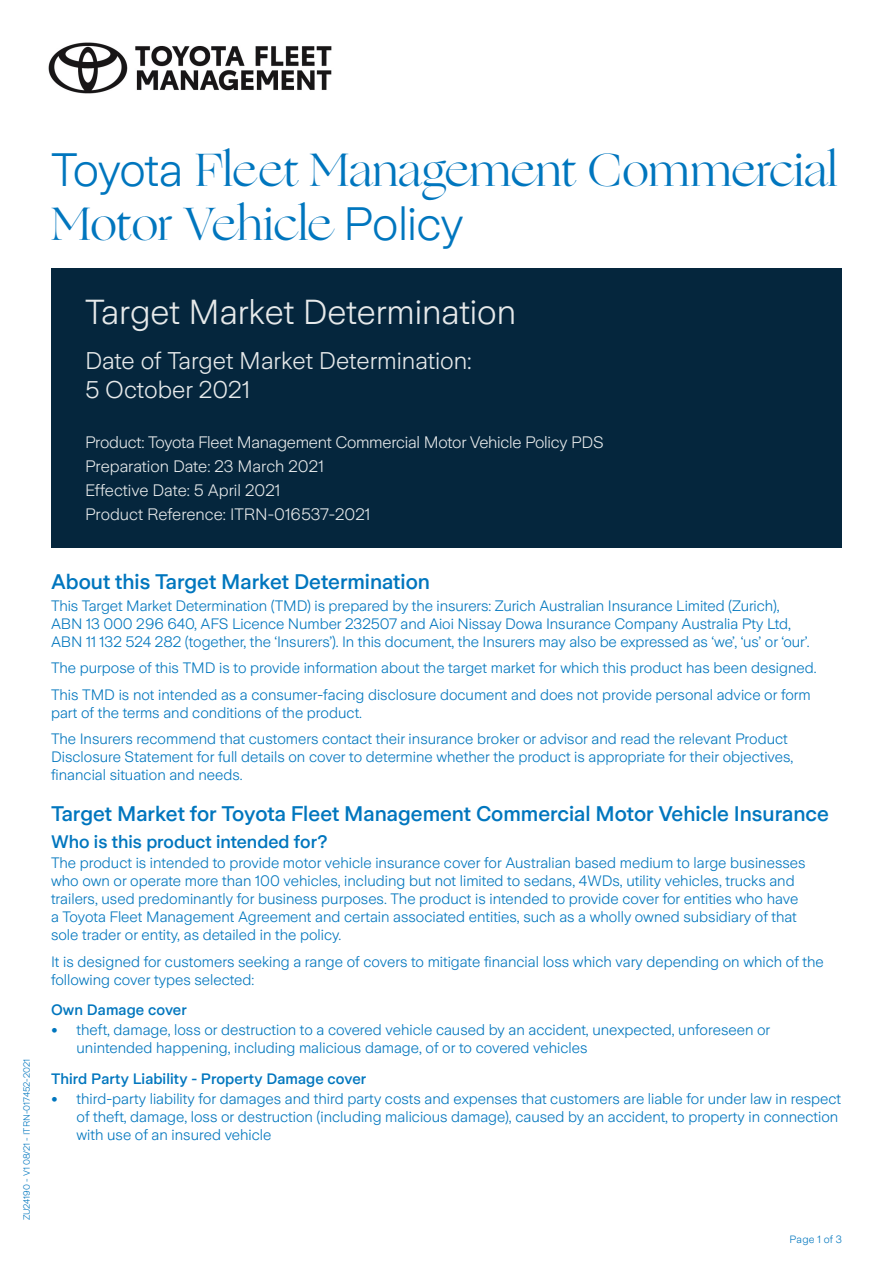
<style>
.page{position:relative;width:893px;height:1263px;background:#fff}
.page>*{position:absolute;margin:0;border:0;box-sizing:border-box;transform-origin:0 0}
.Main_title{font:46.5px/54px "Ogg";letter-spacing:-.01em;color:#0076be}
.Body_text{font:300 34.5px "Zurich Sans";color:#e6e9ea}
.Body_text-2{font:300 24px/28.5px "Zurich Sans";color:#e6e9ea}
.Head_2{font:500 21px "Zurich Sans";color:#0076be}
.Head_3_12pt{font:500 18px "Zurich Sans";letter-spacing:-.005em;color:#0076be}
.Body_text-3{font:300 16.5px/24px "Zurich Sans";letter-spacing:-.01em;color:#e6e9ea}
.Body_text-4{font:300 15px/18px "Zurich Sans";color:#0076be}
.Head_3_no_indent{font:500 15px "Zurich Sans";letter-spacing:.005em;color:#0076be}
.IUO_SBU_footer{font:300 10.5px "Zurich Sans";letter-spacing:.015em;color:#0076be}
.Body_text-5{font:300 9px "Zurich Sans";color:#0076be}
.s1{font-family:"Zurich Sans";font-weight:300}
.s2{font-family:"Frutiger";font-size:13.5px}
</style>
<div class="page">
<div style="left:51px;top:268px;width:791px;height:279px;background:#05263d"></div>
<img style="left:48px;top:42px;width:284px;height:52px">
<p class="Body_text-5" style="left:22px;top:1220px;width:163px;rotate:-90deg">ZU24190 - V1 08/21 - ITRN-017452-2021</p>
<p class="Main_title" style="left:51px;top:143px;width:788px"><span class="s1">Toyota</span> Fleet Management Commercial<br>Motor Vehicle <span class="s1">Policy</span></p>
<p class="Body_text" style="left:85px;top:293px;width:433px">Target Market Determination</p>
<p class="Body_text-2" style="left:85px;top:347px;width:388px">Date of Target Market Determination:<br>5 October 2021</p>
<p class="Body_text-3" style="left:85px;top:431px;width:520px">Product: Toyota Fleet Management Commercial Motor Vehicle Policy PDS</p>
<p class="Body_text-3" style="left:85px;top:455px;width:240px">Preparation Date: 23 March 2021<br>Effective Date: 5 April 2021</p>
<p class="Body_text-3" style="left:85px;top:503px;width:287px">Product Reference: ITRN-016537-2021</p>
<p class="Head_2" style="left:51px;top:570px;width:380px">About this Target Market Determination</p>
<p class="Body_text-4" style="left:51px;top:597px;width:760px">This Target Market Determination (TMD) is prepared by the insurers: Zurich Australian Insurance Limited (Zurich),<br>ABN 13 000 296 640, AFS Licence Number 232507 and Aioi Nissay Dowa Insurance Company Australia Pty Ltd,<br>ABN 11 132 524 282 (together, the ‘Insurers’). In this document, the Insurers may also be expressed as ‘we’, ‘us’ or ‘our’.</p>
<p class="Body_text-4" style="left:51px;top:659px;width:767px">The purpose of this TMD is to provide information about the target market for which this product has been designed.</p>
<p class="Body_text-4" style="left:51px;top:686px;width:761px">This TMD is not intended as a consumer-facing disclosure document and does not provide personal advice or form part of the terms and conditions of the product.</p>
<p class="Body_text-4" style="left:51px;top:730px;width:744px">The Insurers recommend that customers contact their insurance broker or advisor and read the relevant Product<br>Disclosure Statement for full details on cover to determine whether the product is appropriate for their objectives, financial situation and needs.</p>
<p class="Head_2" style="left:51px;top:803px;width:779px">Target Market for Toyota Fleet Management Commercial Motor Vehicle Insurance</p>
<p class="Head_3_12pt" style="left:51px;top:832px;width:278px">Who is this product intended for?</p>
<p class="Body_text-4" style="left:51px;top:854px;width:756px">The product is intended to provide motor vehicle insurance cover for Australian based medium to large businesses who own or operate more than 100 vehicles, including but not limited to sedans, 4WDs, utility vehicles, trucks and trailers, used predominantly for business purposes. The product is intended to provide cover for entities who have a Toyota Fleet Management Agreement and certain associated entities, such as a wholly owned subsidiary of that sole trader or entity, as detailed in the policy.</p>
<p class="Body_text-4" style="left:51px;top:953px;width:774px">It is designed for customers seeking a range of covers to mitigate financial loss which vary depending on which of the following cover types selected:</p>
<p class="Head_3_no_indent" style="left:51px;top:1002px;width:137px">Own Damage cover</p>
<p class="Body_text-4" style="left:77px;top:1021px;width:695px;text-indent:-26px"><span class="s2">•</span> theft, damage, loss or destruction to a covered vehicle caused by an accident, unexpected, unforeseen or unintended happening, including malicious damage, of or to covered vehicles</p>
<p class="Head_3_no_indent" style="left:51px;top:1071px;width:317px">Third Party Liability - Property Damage cover</p>
<p class="Body_text-4" style="left:77px;top:1090px;width:766px;text-indent:-26px"><span class="s2">•</span> third-party liability for damages and third party costs and expenses that customers are liable for under law in respect of theft, damage, loss or destruction (including malicious damage), caused by an accident, to property in connection with use of an insured vehicle</p>
<p class="IUO_SBU_footer" style="left:790px;top:1233px;width:54px">Page 1 of 3</p>
</div>
